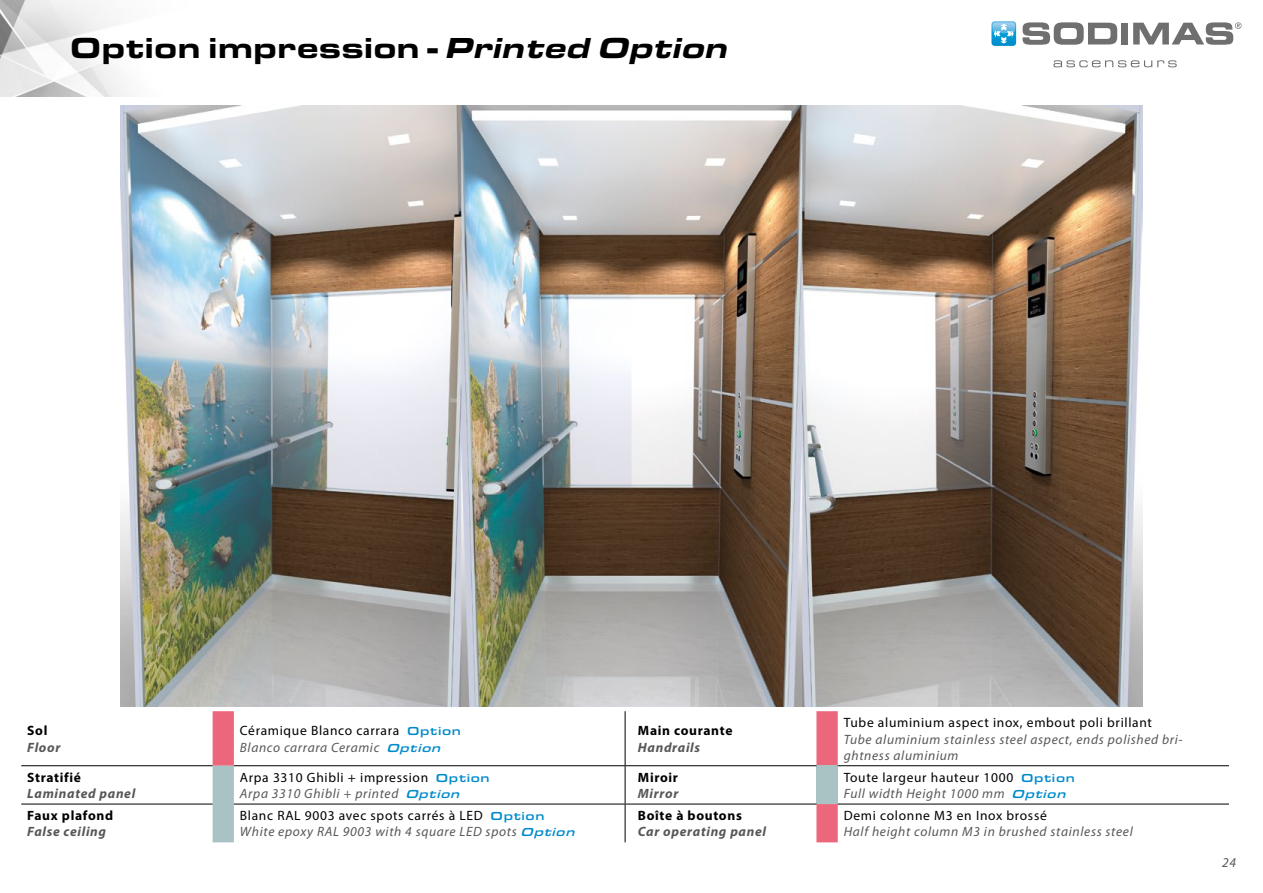
<style>
.page{position:relative;width:1263px;height:893px;background:#fff}
.page>*{position:absolute;margin:0;border:0;box-sizing:border-box;transform-origin:0 0}
.t1{font:900 30px "Eurostile Ext";color:#000}
.t2{font:13.5px/16.2px "Myriad Pro";letter-spacing:.05em;color:#000}
.t3{font:italic 13.5px/16.2px "Myriad Pro";letter-spacing:.05em;color:#575756}
.t4{font:italic 700 13.5px "Myriad Pro";letter-spacing:.05em;color:#575756}
.t5{font:700 13.5px "Myriad Pro";letter-spacing:.05em;color:#000}
.s1{font-style:italic}
.s2{font-family:"Eurostile Ext";font-weight:500;font-size:12px;color:#008bcb}
.s3{font-style:italic;color:#575756}
.s4{font-family:"Eurostile Ext";font-weight:500;font-style:italic;font-size:12px;color:#008bcb}
.s5{font-style:normal;color:#000}
.s6{font-family:"Eurostile Ext";font-weight:500;font-style:normal;font-size:12px;color:#008bcb}
</style>
<div class="page">
<img style="left:0;top:0;width:127px;height:96px">
<svg style="left:1022px;top:22px;width:95px;height:23px"></svg>
<div style="left:1121px;top:23px;width:7px;height:22px;background:#706f6f"></div>
<svg style="left:1133px;top:22px;width:108px;height:23px"></svg>
<svg style="left:991px;top:21px;width:25px;height:25px"></svg>
<svg style="left:1053px;top:60px;width:124px;height:7px"></svg>
<img style="left:120px;top:105px;width:1022px;height:601px">
<svg style="left:213px;top:711px;width:625px;height:131px"></svg>
<div style="left:213px;top:766px;width:21px;height:76px;background:#a9c2c4"></div>
<div style="left:816px;top:766px;width:22px;height:38px;background:#a9c2c4"></div>
<hr style="left:21px;top:765px;width:192px;height:1px;background:#000">
<hr style="left:234px;top:765px;width:391px;height:1px;background:#000">
<hr style="left:625px;top:765px;width:191px;height:1px;background:#000">
<hr style="left:838px;top:765px;width:391px;height:1px;background:#000">
<hr style="left:21px;top:804px;width:192px;height:1px;background:#000">
<hr style="left:234px;top:804px;width:391px;height:1px;background:#000">
<hr style="left:625px;top:804px;width:191px;height:1px;background:#000">
<hr style="left:838px;top:804px;width:391px;height:1px;background:#000">
<hr style="left:625px;top:711px;width:1px;height:54px;background:#000">
<hr style="left:625px;top:766px;width:1px;height:38px;background:#000">
<hr style="left:625px;top:804px;width:1px;height:38px;background:#000">
<h1 class="t1" style="left:70px;top:26px;width:660px">Option impression - <span class="s1">Printed Option</span></h1>
<p class="t5" style="left:27px;top:722px;width:22px">Sol</p>
<p class="t4" style="left:27px;top:738px;width:35px">Floor</p>
<p class="t2" style="left:240px;top:723px;width:222px">Céramique Blanco carrara <span class="s2">Option<br></span><span class="s3">Blanco carrara Ceramic</span> <span class="s4">Option</span></p>
<p class="t5" style="left:638px;top:722px;width:96px">Main courante</p>
<p class="t4" style="left:638px;top:738px;width:64px">Handrails</p>
<p class="t2" style="left:844px;top:714px;width:310px">Tube aluminium aspect inox, embout poli brillant</p>
<p class="t3" style="left:844px;top:731px;width:340px">Tube aluminium stainless steel aspect, ends polished bri&shy;ghtness aluminium</p>
<p class="t5" style="left:27px;top:768px;width:55px">Stratifié</p>
<p class="t4" style="left:27px;top:785px;width:110px">Laminated panel</p>
<p class="t2" style="left:240px;top:769px;width:251px">Arpa 3310 Ghibli + impression <span class="s2">Option<br></span><span class="s3">Arpa 3310 Ghibli + printed</span> <span class="s4">Option</span></p>
<p class="t5" style="left:638px;top:768px;width:42px">Miroir</p>
<p class="t4" style="left:638px;top:785px;width:42px">Mirror</p>
<p class="t2" style="left:844px;top:769px;width:233px">Toute largeur hauteur 1000 <span class="s2">Option<br></span><span class="s3">Full width Height 1000 mm</span> <span class="s4">Option</span></p>
<p class="t5" style="left:27px;top:807px;width:87px">Faux plafond</p>
<p class="t4" style="left:27px;top:823px;width:80px">False ceiling</p>
<p class="t3" style="left:240px;top:807px;width:340px"><span class="s5">Blanc RAL 9003 avec spots carrés à LED</span> <span class="s6">Option<br></span>White epoxy RAL 9003 with 4 square LED spots <span class="s2">Option</span></p>
<p class="t5" style="left:638px;top:807px;width:105px">Boîte à boutons</p>
<p class="t4" style="left:638px;top:823px;width:130px">Car operating panel</p>
<p class="t2" style="left:844px;top:807px;width:205px">Demi colonne M3 en Inox brossé</p>
<p class="t3" style="left:844px;top:823px;width:291px">Half height column M3 in brushed stainless steel</p>
<p class="t3" style="left:1222px;top:854px;width:15px">24</p>
</div>
